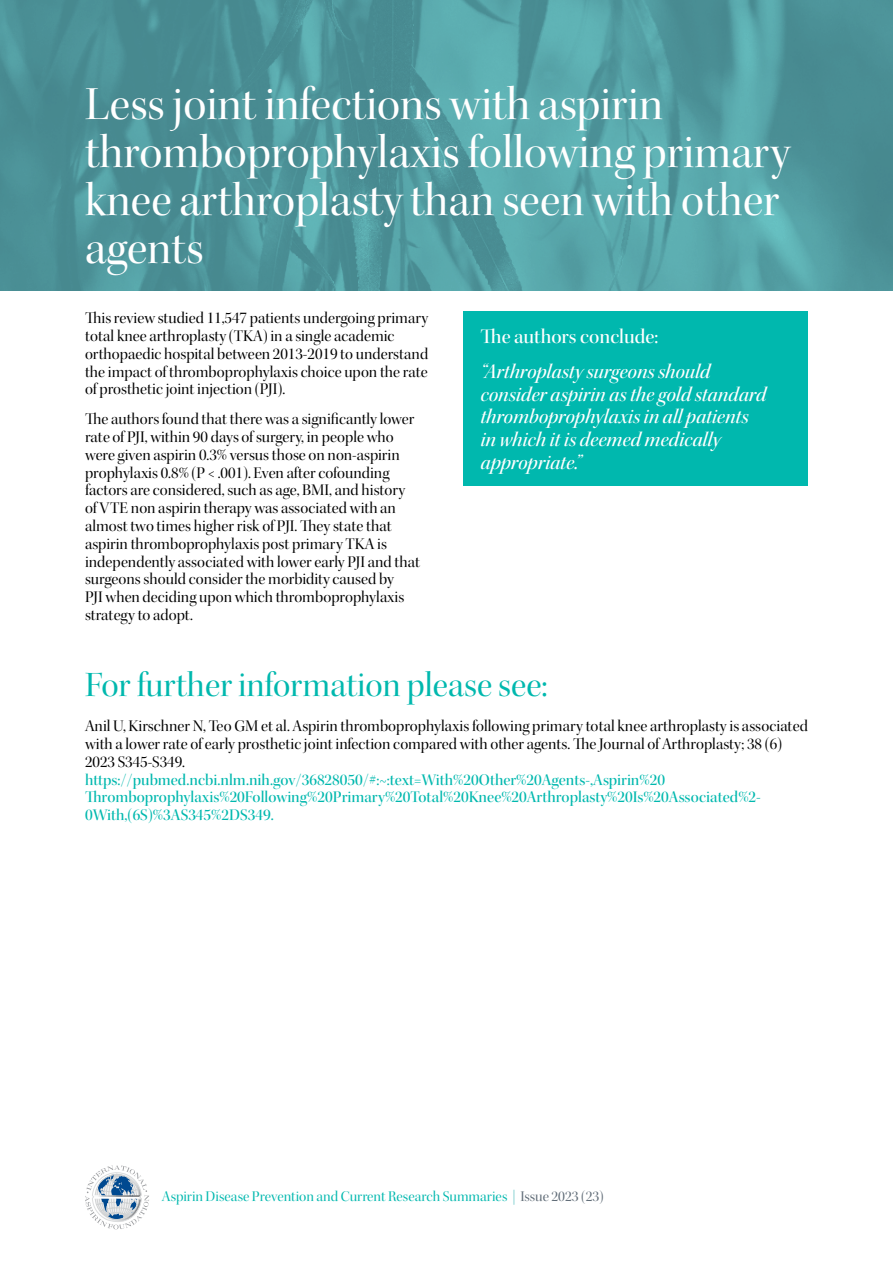
<style>
.page{position:relative;width:893px;height:1263px;background:#fff}
.page>*{position:absolute;margin:0;border:0;box-sizing:border-box;transform-origin:0 0}
.t1{font:48px/48px "Kepler Std Disp";color:#fff}
.t2{font:36px "Kepler Std Disp";color:#00b8ae}
.t3{font:21px/22.6px "Kepler Std Medium It Disp";color:#fff}
.t4{font:21px "Kepler Std Medium Disp";color:#fff}
.t5{font:16.5px/17.9px "Kepler Std Disp";color:#000}
.t6{font:16.5px/17.9px "Kepler Std Medium Disp";color:#00b8ae}
.t7{font:15px "Kepler Std Disp";color:#00b8ae}
.s1{color:#6ac6c7}
.s2{color:#606c77}
</style>
<div class="page">
<svg style="left:85px;top:1165px;width:64px;height:64px"></svg>
<svg style="left:0;top:0;width:893px;height:290px;background:#50999e"></svg>
<div style="left:463px;top:312px;width:345px;height:174px;background:#00b8ae"></div>
<h1 class="t1" style="left:85px;top:81px;width:707px">Less joint infections with aspirin thromboprophylaxis following primary knee arthroplasty than seen with other agents</h1>
<p class="t5" style="left:85px;top:309px;width:345px">This review studied 11,547 patients undergoing primary total knee arthroplasty (TKA) in a single academic orthopaedic hospital between 2013-2019 to understand the impact of thromboprophylaxis choice upon the rate of prosthetic joint injection (PJI).</p>
<p class="t5" style="left:85px;top:410px;width:337px">The authors found that there was a significantly lower rate of PJI, within 90 days of surgery, in people who were given aspirin 0.3% versus those on non-aspirin prophylaxis 0.8% (P &lt; .001). Even after cofounding factors are considered, such as age, BMI, and history of VTE non aspirin therapy was associated with an almost two times higher risk of PJI. They state that aspirin thromboprophylaxis post primary TKA is independently associated with lower early PJI and that surgeons should consider the morbidity caused by<br>PJI when deciding upon which thromboprophylaxis strategy to adopt.</p>
<p class="t4" style="left:480px;top:325px;width:179px">The authors conclude:</p>
<p class="t3" style="left:480px;top:360px;width:287px">“Arthroplasty surgeons should consider aspirin as the gold standard thromboprophylaxis in all patients in which it is deemed medically appropriate.”</p>
<h2 class="t2" style="left:85px;top:665px;width:464px">For further information please see:</h2>
<p class="t5" style="left:85px;top:717px;width:724px">Anil U, Kirschner N, Teo GM et al. Aspirin thromboprophylaxis following primary total knee arthroplasty is associated with a lower rate of early prosthetic joint infection compared with other agents. The Journal of Arthroplasty; 38 (6)<br>2023 S345-S349.</p>
<p class="t6" style="left:85px;top:771px;width:677px">https://pubmed.ncbi.nlm.nih.gov/36828050/#:~:text=With%20Other%20Agents-,Aspirin%20<br>Thromboprophylaxis%20Following%20Primary%20Total%20Knee%20Arthroplasty%20Is%20Associated%2-<br>0With,(6S)%3AS345%2DS349.</p>
<p class="t7" style="left:162px;top:1188px;width:443px">Aspirin Disease Prevention and Current Research Summaries <span class="s1">|</span> <span class="s2">Issue 2023 (23)</span></p>
</div>
